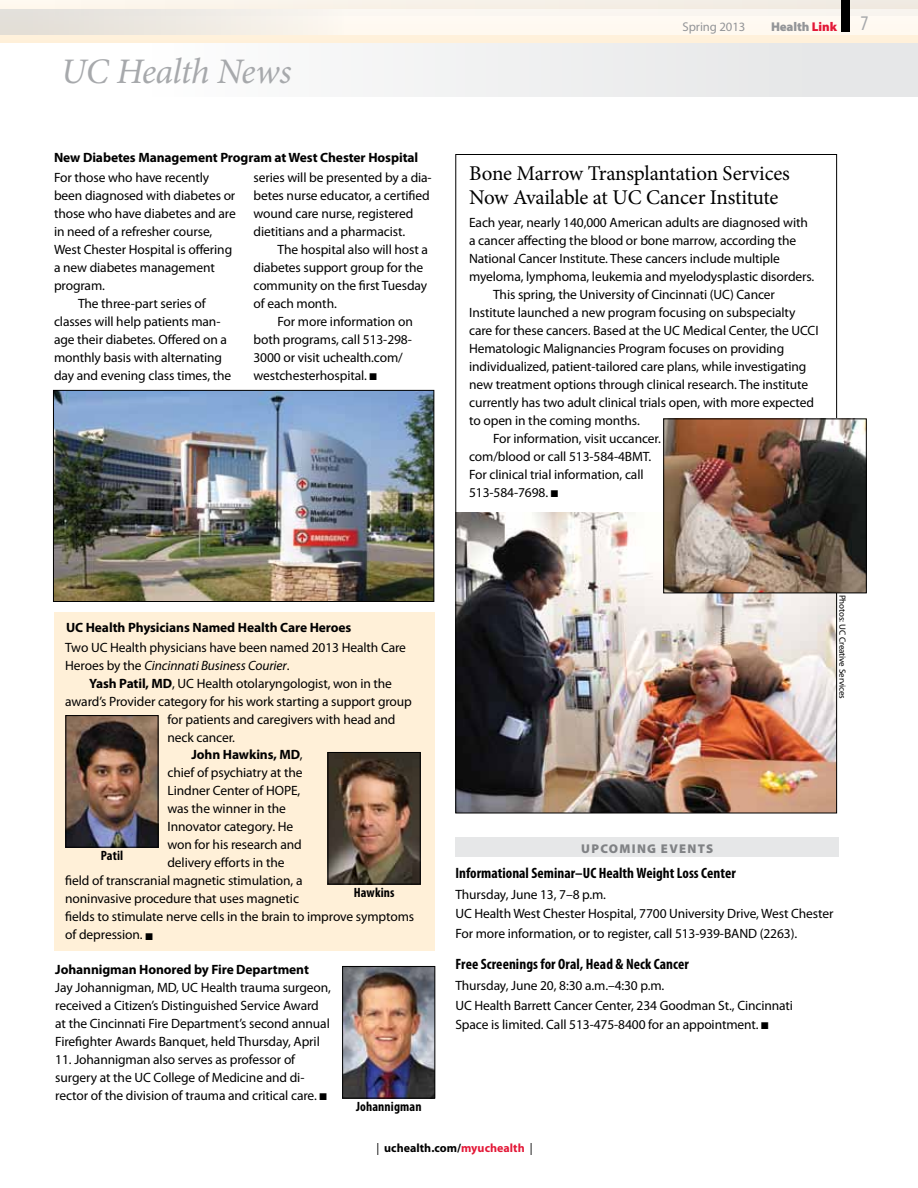
<style>
.page{position:relative;width:918px;height:1188px;background:#fff}
.page>*{position:absolute;margin:0;border:0;box-sizing:border-box;transform-origin:0 0}
.t1{font:italic 36px "Minion Pro";letter-spacing:-.015em;color:#a7a9ac}
.t2{font:21px/24px "Minion Pro";letter-spacing:-.015em;color:#000}
.t3{font:700 condensed 15px "Myriad Pro";letter-spacing:.005em;color:#000}
.t4{font:13.5px/18px "Myriad Pro";letter-spacing:-.01em;color:#000}
.t5{font:700 13.5px "Myriad Pro";letter-spacing:-.005em;color:#000}
.t6{font:700 condensed 13.5px "Myriad Pro";letter-spacing:.01em;color:#000}
.t7{font:900 12.75px "Myriad Pro";letter-spacing:.1em;color:#808285}
.t8{font:900 12.75px "Myriad Pro";color:#939598}
.t9{font:12.75px "Myriad Pro";letter-spacing:-.01em;color:#939598}
.t10{font:700 12px "Myriad Pro";letter-spacing:.005em;color:#000}
.t11{font:9px "Myriad Pro";letter-spacing:-.01em;color:#000}
.s1{color:#e31837}
.s2{font-weight:400;font-stretch:condensed;font-size:21px;color:#a7a9ac}
.s3{font-style:italic}
.s4{font-weight:700}
.s5{font-weight:400}
</style>
<div class="page">
<div style="left:54px;top:612px;width:381px;height:338px;background:#fff0d8"></div>
<div style="left:0;top:0;width:918px;height:44px;background:#fff1da"></div>
<div style="left:0;top:0;width:918px;height:15px;background:#f7f0e7"></div>
<div style="left:0;top:9px;width:918px;height:26px;background:linear-gradient(to right,#ede8e1,#fffbf4)"></div>
<div style="left:842px;top:0;width:8px;height:31px;background:#000"></div>
<div style="left:0;top:44px;width:918px;height:52px;background:linear-gradient(to right,#fff,#e3e4e5)"></div>
<img style="left:457px;top:513px;width:378px;height:298px">
<div style="left:455px;top:837px;width:384px;height:20px;background:#e6e7e8"></div>
<img style="left:55px;top:392px;width:377px;height:208px">
<div style="left:53px;top:390px;width:381px;height:212px;border:1px solid #000"></div>
<img style="left:67px;top:717px;width:89px;height:129px">
<div style="left:65px;top:715px;width:93px;height:133px;border:1px solid #000"></div>
<img style="left:330px;top:754px;width:89px;height:128px">
<div style="left:328px;top:752px;width:93px;height:132px;border:1px solid #000"></div>
<img style="left:344px;top:968px;width:89px;height:128px">
<div style="left:342px;top:966px;width:93px;height:132px;border:1px solid #000"></div>
<img style="left:665px;top:420px;width:200px;height:171px">
<div style="left:663px;top:418px;width:204px;height:175px;border:1px solid #000"></div>
<h1 class="t1" style="left:61px;top:47px;width:232px">UC Health News</h1>
<p class="t5" style="left:54px;top:150px;width:366px">New Diabetes Management Program at West Chester Hospital</p>
<p class="t4" style="left:54px;top:169px;width:157px">For those who have recently</p>
<p class="t4" style="left:54px;top:187px;width:183px">been diagnosed with diabetes or</p>
<p class="t4" style="left:54px;top:205px;width:183px">those who have diabetes and are</p>
<p class="t4" style="left:54px;top:223px;width:160px">in need of a refresher course,</p>
<p class="t4" style="left:54px;top:241px;width:180px">West Chester Hospital is offering</p>
<p class="t4" style="left:54px;top:259px;width:162px">a new diabetes management</p>
<p class="t4" style="left:54px;top:277px;width:52px">program.</p>
<p class="t4" style="left:78px;top:295px;width:129px">The three-part series of</p>
<p class="t4" style="left:54px;top:313px;width:168px">classes will help patients man-</p>
<p class="t4" style="left:54px;top:331px;width:175px">age their diabetes. Offered on a</p>
<p class="t4" style="left:54px;top:349px;width:170px">monthly basis with alternating</p>
<p class="t4" style="left:54px;top:367px;width:179px">day and evening class times, the</p>
<p class="t4" style="left:254px;top:169px;width:180px">series will be presented by a dia&shy;betes nurse educator, a certified wound care nurse, registered dietitians and a pharmacist.</p>
<p class="t4" style="left:254px;top:241px;width:176px;text-indent:24px">The hospital also will host a diabetes support group for the community on the first Tuesday of each month.</p>
<p class="t4" style="left:254px;top:313px;width:161px;text-indent:24px">For more information on both programs, call 513-298-<br>3000 or visit uchealth.com/ westchesterhospital. ■</p>
<p class="t9" style="left:683px;top:20px;width:64px">Spring 2013</p>
<p class="t8" style="left:771px;top:19px;width:99px">HEALTH <span class="s1">LINK</span> <span class="s2">7</span></p>
<h2 class="t2" style="left:469px;top:162px;width:322px">Bone Marrow Transplantation Services<br>Now Available at UC Cancer Institute</h2>
<p class="t4" style="left:469px;top:214px;width:340px">Each year, nearly 140,000 American adults are diagnosed with</p>
<p class="t4" style="left:469px;top:232px;width:329px">a cancer affecting the blood or bone marrow, according the</p>
<p class="t4" style="left:469px;top:250px;width:312px">National Cancer Institute. These cancers include multiple</p>
<p class="t4" style="left:469px;top:268px;width:347px">myeloma, lymphoma, leukemia and myelodysplastic disorders.</p>
<p class="t4" style="left:493px;top:286px;width:283px">This spring, the University of Cincinnati (UC) Cancer</p>
<p class="t4" style="left:469px;top:304px;width:328px">Institute launched a new program focusing on subspecialty</p>
<p class="t4" style="left:469px;top:322px;width:351px">care for these cancers. Based at the UC Medical Center, the UCCI</p>
<p class="t4" style="left:469px;top:340px;width:317px">Hematologic Malignancies Program focuses on providing</p>
<p class="t4" style="left:469px;top:358px;width:339px">individualized, patient-tailored care plans, while investigating</p>
<p class="t4" style="left:469px;top:376px;width:341px">new treatment options through clinical research. The institute</p>
<p class="t4" style="left:469px;top:394px;width:347px">currently has two adult clinical trials open, with more expected</p>
<p class="t4" style="left:469px;top:412px;width:172px">to open in the coming months.</p>
<p class="t4" style="left:493px;top:430px;width:169px">For information, visit uccancer.</p>
<p class="t4" style="left:469px;top:448px;width:184px">com/blood or call 513-584-4BMT.</p>
<p class="t4" style="left:469px;top:466px;width:176px">For clinical trial information, call</p>
<p class="t4" style="left:469px;top:484px;width:91px">513-584-7698. ■</p>
<p class="t5" style="left:66px;top:620px;width:287px">UC Health Physicians Named Health Care Heroes</p>
<p class="t4" style="left:65px;top:638px;width:342px">Two UC Health physicians have been named 2013 Health Care<br>Heroes by the <span class="s3">Cincinnati Business Courier</span>.</p>
<p class="t4" style="left:89px;top:674px;width:304px"><span class="s4">Yash Patil, MD</span>, UC Health otolaryngologist, won in the</p>
<p class="t4" style="left:65px;top:692px;width:348px">award’s Provider category for his work starting a support group</p>
<p class="t4" style="left:167px;top:710px;width:229px">for patients and caregivers with head and</p>
<p class="t4" style="left:167px;top:728px;width:69px">neck cancer.</p>
<p class="t5" style="left:191px;top:747px;width:113px">John Hawkins, MD<span class="s5">,</span></p>
<p class="t4" style="left:167px;top:764px;width:137px">chief of psychiatry at the</p>
<p class="t4" style="left:167px;top:782px;width:134px">Lindner Center of HOPE,</p>
<p class="t4" style="left:167px;top:800px;width:120px">was the winner in the</p>
<p class="t4" style="left:167px;top:818px;width:127px">Innovator category. He</p>
<p class="t4" style="left:167px;top:836px;width:136px">won for his research and</p>
<p class="t4" style="left:167px;top:854px;width:119px">delivery efforts in the</p>
<p class="t4" style="left:65px;top:872px;width:239px">field of transcranial magnetic stimulation, a</p>
<p class="t4" style="left:65px;top:890px;width:235px">noninvasive procedure that uses magnetic</p>
<p class="t4" style="left:65px;top:908px;width:350px">fields to stimulate nerve cells in the brain to improve symptoms</p>
<p class="t4" style="left:65px;top:926px;width:89px">of depression. ■</p>
<p class="t6" style="left:101px;top:848px;width:24px">Patil</p>
<p class="t6" style="left:354px;top:885px;width:42px">Hawkins</p>
<p class="t5" style="left:55px;top:962px;width:255px">Johannigman Honored by Fire Department</p>
<p class="t4" style="left:55px;top:979px;width:277px">Jay Johannigman, MD, UC Health trauma surgeon, received a Citizen’s Distinguished Service Award at the Cincinnati Fire Department’s second annual Firefighter Awards Banquet, held Thursday, April</p>
<p class="t4" style="left:55px;top:1051px;width:273px">11. Johannigman also serves as professor of surgery at the UC College of Medicine and di&shy;rector of the division of trauma and critical care. ■</p>
<p class="t6" style="left:356px;top:1099px;width:67px">Johannigman</p>
<p class="t7" style="left:581px;top:841px;width:133px">UPCOMING EVENTS</p>
<p class="t11" style="left:848px;top:595px;width:106px;rotate:90deg">Photos: UC Creative Services</p>
<p class="t3" style="left:455px;top:865px;width:282px">Informational Seminar–UC Health Weight Loss Center</p>
<p class="t4" style="left:455px;top:885px;width:380px;line-height:19.5px">Thursday, June 13, 7–8 p.m.<br>UC Health West Chester Hospital, 7700 University Drive, West Chester<br>For more information, or to register, call 513-939-BAND (2263).</p>
<p class="t3" style="left:455px;top:956px;width:235px">Free Screenings for Oral, Head &amp; Neck Cancer</p>
<p class="t4" style="left:455px;top:976px;width:339px;line-height:19.5px">Thursday, June 20, 8:30 a.m.–4:30 p.m.<br>UC Health Barrett Cancer Center, 234 Goodman St., Cincinnati<br>Space is limited. Call 513-475-8400 for an appointment. ■</p>
<p class="t10" style="left:376px;top:1142px;width:158px"><span class="s5">|</span> uchealth.com/<span class="s1">myuchealth</span> <span class="s5">|</span></p>
</div>
